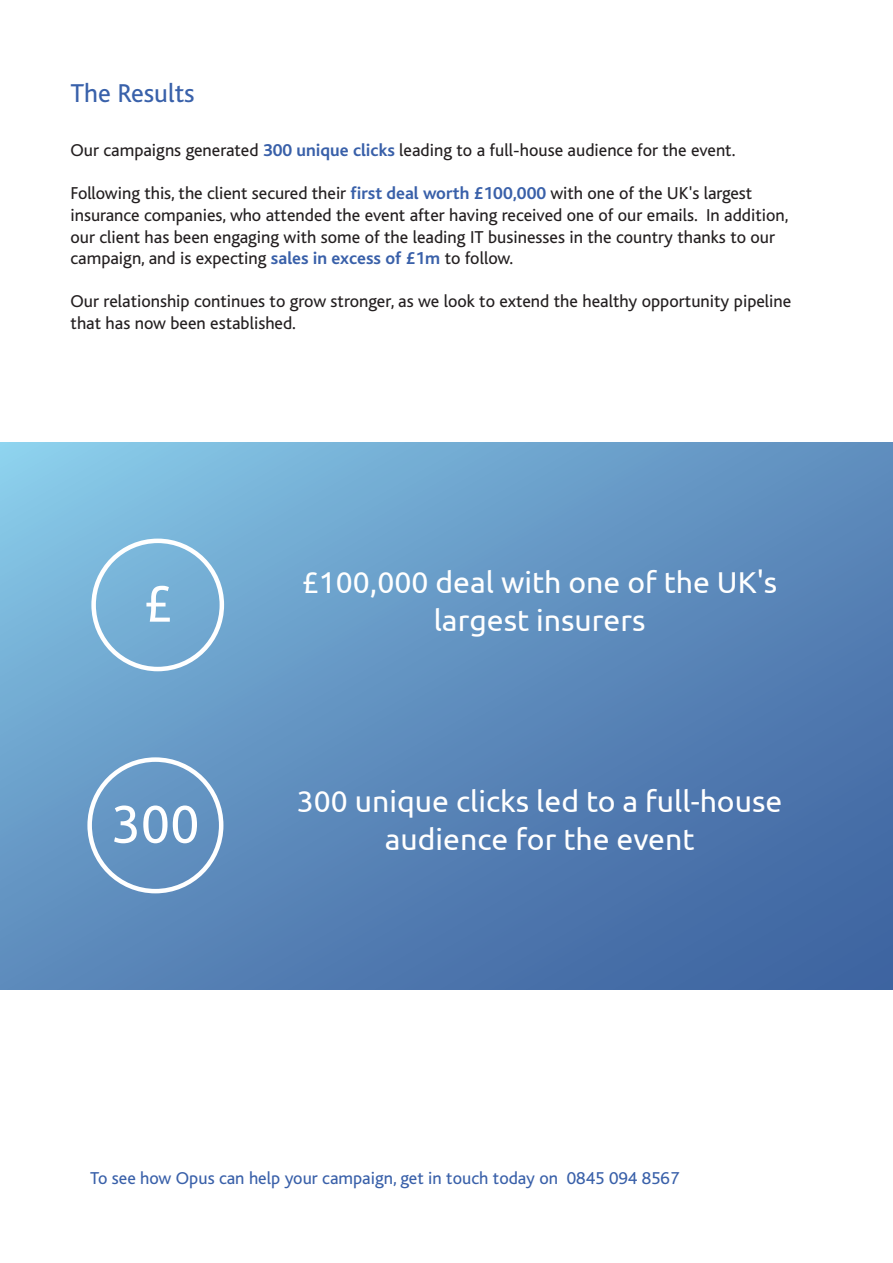
<style>
.page{position:relative;width:893px;height:1263px;background:#fff}
.page>*{position:absolute;margin:0;border:0;box-sizing:border-box;transform-origin:0 0}
.t1{font:52.2px "Ubuntu";color:#fff}
.t2{font:50.85px "Ubuntu";color:#fff}
.t3{font:30.15px "Ubuntu";color:#fff}
.t4{font:27px "Bliss";color:#3961aa}
.t5{font:18px/21.6px "Bliss";color:#231f20}
.t6{font:18px "Bliss";color:#3960a9}
.s1{font-weight:700;color:#3960a9}
</style>
<div class="page">
<svg style="left:0;top:442px;width:893px;height:547px;background:#5f8fbf"></svg>
<div style="left:91px;top:539px;width:133px;height:132px;border:4px solid #fff;border-radius:50%"></div>
<div style="left:87px;top:757px;width:136px;height:136px;border:4px solid #fff;border-radius:50%"></div>
<h3 class="t4" style="left:71px;top:79px;width:126px">The Results</h3>
<p class="t5" style="left:71px;top:140px;width:666px">Our campaigns generated <span class="s1">300 unique clicks</span> leading to a full-house audience for the event.</p>
<p class="t5" style="left:71px;top:183px;width:719px">Following this, the client secured their <span class="s1">first deal worth £100,000</span> with one of the UK's largest insurance companies, who attended the event after having received one of our emails. In addition, our client has been engaging with some of the leading IT businesses in the country thanks to our campaign, and is expecting <span class="s1">sales in excess of £1m</span> to follow.</p>
<p class="t5" style="left:71px;top:291px;width:722px">Our relationship continues to grow stronger, as we look to extend the healthy opportunity pipeline that has now been established.</p>
<h2 class="t2" style="left:143px;top:573px;width:30px">£</h2>
<h1 class="t1" style="left:111px;top:792px;width:90px">300</h1>
<h3 class="t3" style="left:302px;top:564px;width:477px">£100,000 deal with one of the UK's</h3>
<h3 class="t3" style="left:434px;top:602px;width:213px">largest insurers</h3>
<h3 class="t3" style="left:297px;top:783px;width:487px">300 unique clicks led to a full-house</h3>
<h3 class="t3" style="left:385px;top:821px;width:311px">audience for the event</h3>
<p class="t6" style="left:90px;top:1169px;width:591px">To see how Opus can help your campaign, get in touch today on 0845 094 8567</p>
</div>
